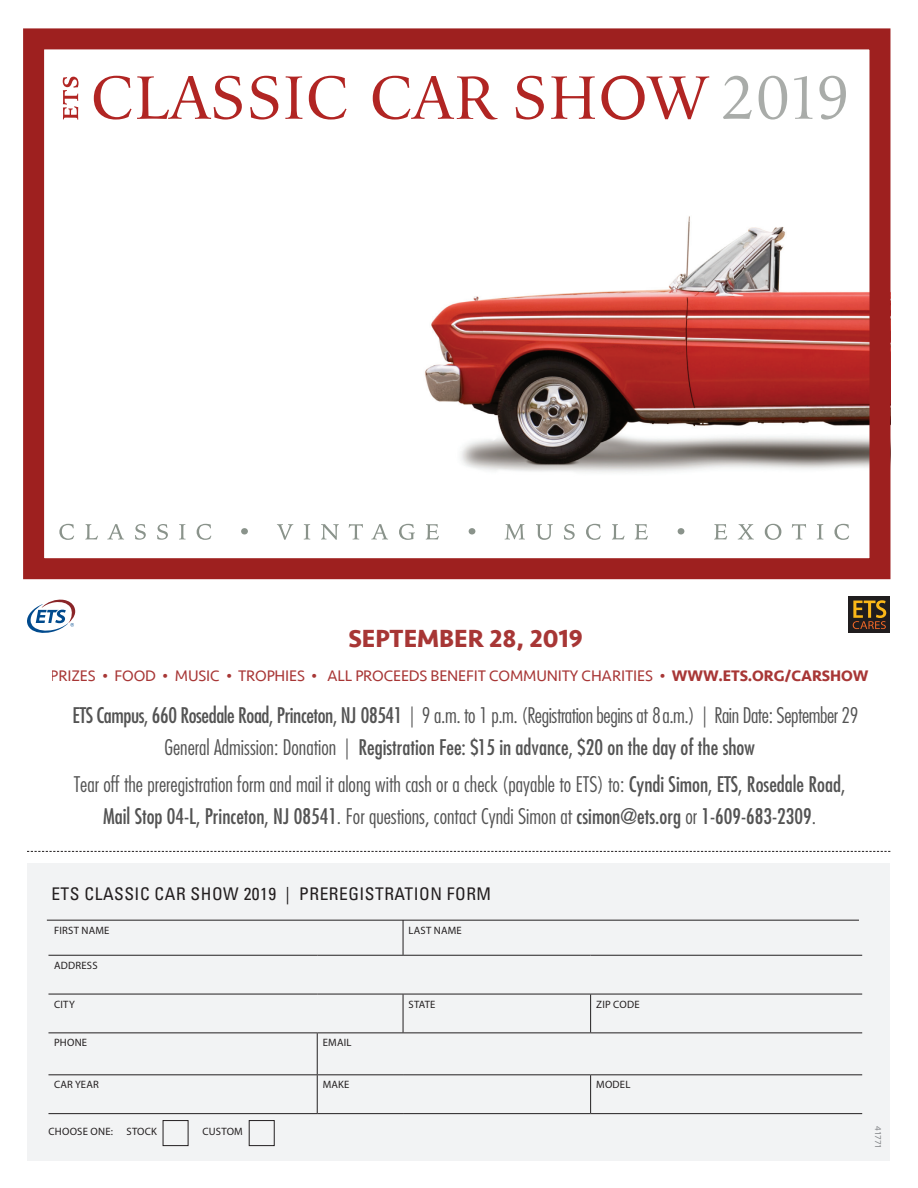
<style>
.page{position:relative;width:918px;height:1188px;background:#fff}
.page>*{position:absolute;margin:0;border:0;box-sizing:border-box;transform-origin:0 0}
.t1{font:700 25.5px "Seravek";color:#9e201f}
.t2{font:300 condensed 21px/32.5px "Futura Std";color:#404040;text-align:center}
.t3{font:condensed 21px/31.5px "Futura Std";color:#404040;text-align:center}
.t4{font:condensed 17.4px "Univers LT Std";letter-spacing:.03em;color:#231f20}
.t5{font:15.75px "Seravek";letter-spacing:-.01em;color:#9e201f}
.t6{font:10.65px "Myriad Pro";letter-spacing:.02em;color:#231f20}
.t7{font:9px "Myriad Pro";color:#808285}
.s1{font-weight:700}
.s2{font-weight:300}
.s3{font-weight:400}
</style>
<div class="page">
<div style="left:28px;top:863px;width:862px;height:297px;background:#f2f3f4"></div>
<hr style="left:47px;top:920px;width:812px;height:1px;background:#231f20">
<hr style="left:48px;top:955px;width:269px;height:1px;background:#231f20">
<hr style="left:317px;top:955px;width:86px;height:1px;background:#231f20">
<hr style="left:403px;top:955px;width:188px;height:1px;background:#231f20">
<hr style="left:591px;top:955px;width:271px;height:1px;background:#231f20">
<hr style="left:403px;top:920px;width:1px;height:35px;background:#231f20">
<hr style="left:48px;top:994px;width:269px;height:1px;background:#231f20">
<hr style="left:317px;top:994px;width:86px;height:1px;background:#231f20">
<hr style="left:403px;top:994px;width:188px;height:1px;background:#231f20">
<hr style="left:403px;top:994px;width:1px;height:38px;background:#231f20">
<hr style="left:591px;top:994px;width:271px;height:1px;background:#231f20">
<hr style="left:590px;top:994px;width:1px;height:38px;background:#231f20">
<hr style="left:48px;top:1032px;width:269px;height:1px;background:#231f20">
<hr style="left:317px;top:1032px;width:86px;height:1px;background:#231f20">
<hr style="left:317px;top:1033px;width:1px;height:41px;background:#231f20">
<hr style="left:403px;top:1032px;width:188px;height:1px;background:#231f20">
<hr style="left:591px;top:1032px;width:271px;height:1px;background:#231f20">
<hr style="left:48px;top:1074px;width:269px;height:1px;background:#231f20">
<hr style="left:317px;top:1074px;width:86px;height:1px;background:#231f20">
<hr style="left:317px;top:1075px;width:1px;height:38px;background:#231f20">
<hr style="left:403px;top:1074px;width:188px;height:1px;background:#231f20">
<hr style="left:591px;top:1074px;width:271px;height:1px;background:#231f20">
<hr style="left:590px;top:1075px;width:1px;height:38px;background:#231f20">
<hr style="left:48px;top:1113px;width:269px;height:1px;background:#231f20">
<hr style="left:317px;top:1113px;width:86px;height:1px;background:#231f20">
<hr style="left:403px;top:1113px;width:188px;height:1px;background:#231f20">
<hr style="left:591px;top:1113px;width:271px;height:1px;background:#231f20">
<img style="left:387px;top:28px;width:504px;height:552px">
<div style="left:23px;top:28px;width:867px;height:551px;border:21px solid #9e201f"></div>
<svg style="left:94px;top:76px;width:148px;height:44px"></svg>
<svg style="left:250px;top:76px;width:28px;height:44px"></svg>
<svg style="left:285px;top:76px;width:17px;height:43px"></svg>
<svg style="left:309px;top:76px;width:38px;height:44px"></svg>
<svg style="left:373px;top:76px;width:125px;height:44px"></svg>
<svg style="left:516px;top:76px;width:28px;height:44px"></svg>
<svg style="left:551px;top:76px;width:44px;height:43px"></svg>
<svg style="left:601px;top:76px;width:108px;height:44px"></svg>
<svg style="left:723px;top:76px;width:29px;height:43px"></svg>
<svg style="left:759px;top:76px;width:28px;height:44px"></svg>
<svg style="left:794px;top:76px;width:18px;height:43px"></svg>
<svg style="left:819px;top:76px;width:27px;height:44px"></svg>
<svg style="left:63px;top:77px;width:16px;height:43px"></svg>
<svg style="left:59px;top:524px;width:15px;height:16px"></svg>
<svg style="left:85px;top:524px;width:13px;height:16px"></svg>
<svg style="left:107px;top:524px;width:17px;height:16px"></svg>
<svg style="left:135px;top:524px;width:11px;height:16px"></svg>
<svg style="left:157px;top:524px;width:11px;height:16px"></svg>
<svg style="left:179px;top:524px;width:7px;height:16px"></svg>
<svg style="left:197px;top:524px;width:14px;height:16px"></svg>
<svg style="left:241px;top:528px;width:7px;height:6px"></svg>
<svg style="left:277px;top:524px;width:16px;height:16px"></svg>
<svg style="left:304px;top:524px;width:6px;height:16px"></svg>
<svg style="left:321px;top:524px;width:18px;height:16px"></svg>
<svg style="left:349px;top:524px;width:14px;height:16px"></svg>
<svg style="left:371px;top:524px;width:17px;height:16px"></svg>
<svg style="left:399px;top:524px;width:16px;height:16px"></svg>
<svg style="left:426px;top:524px;width:13px;height:16px"></svg>
<svg style="left:469px;top:528px;width:6px;height:6px"></svg>
<svg style="left:505px;top:524px;width:20px;height:16px"></svg>
<svg style="left:536px;top:524px;width:17px;height:16px"></svg>
<svg style="left:564px;top:524px;width:11px;height:16px"></svg>
<svg style="left:586px;top:524px;width:15px;height:16px"></svg>
<svg style="left:612px;top:524px;width:13px;height:16px"></svg>
<svg style="left:635px;top:524px;width:13px;height:16px"></svg>
<svg style="left:678px;top:528px;width:6px;height:6px"></svg>
<svg style="left:714px;top:524px;width:13px;height:16px"></svg>
<svg style="left:738px;top:524px;width:16px;height:16px"></svg>
<svg style="left:765px;top:524px;width:16px;height:16px"></svg>
<svg style="left:792px;top:524px;width:14px;height:16px"></svg>
<svg style="left:817px;top:524px;width:6px;height:16px"></svg>
<svg style="left:834px;top:524px;width:15px;height:16px"></svg>
<svg style="left:27px;top:600px;width:48px;height:33px"></svg>
<div style="left:849px;top:596px;width:41px;height:37px;background:#201d1e"></div>
<svg style="left:853px;top:600px;width:33px;height:29px"></svg>
<svg style="left:27px;top:851px;width:864px;height:1px"></svg>
<div style="left:163px;top:1120px;width:26px;height:26px;border:1px solid #231f20"></div>
<div style="left:249px;top:1120px;width:26px;height:26px;border:1px solid #231f20"></div>
<p class="t1" style="left:348px;top:618px;width:236px">SEPTEMBER 28, 2019</p>
<p class="t5" style="left:51px;top:664px;width:819px">PRIZES • FOOD • MUSIC • TROPHIES • ALL PROCEEDS BENEFIT COMMUNITY CHARITIES • <span class="s1">WWW.ETS.ORG/CARSHOW</span></p>
<p class="t3" style="left:73px;top:699px;width:788px">ETS Campus, 660 Rosedale Road, Princeton, NJ 08541 <span class="s2">| 9 a.m. to 1 p.m. (Registration begins at 8 a.m.) | Rain Date: September 29<br>General Admission: Donation |</span> Registration Fee: $15 in advance, $20 on the day of the show</p>
<p class="t2" style="left:74px;top:768px;width:773px">Tear off the preregistration form and mail it along with cash or a check (payable to ETS) to: <span class="s3">Cyndi Simon, ETS, Rosedale Road,<br>Mail Stop 04-L, Princeton, NJ 08541</span>. For questions, contact Cyndi Simon at <span class="s3">csimon@ets.org</span> or <span class="s3">1-609-683-2309</span>.</p>
<h3 class="t4" style="left:51px;top:882px;width:441px">ETS CLASSIC CAR SHOW 2019 | PREREGISTRATION FORM</h3>
<p class="t6" style="left:54px;top:924px;width:57px">FIRST NAME</p>
<p class="t6" style="left:409px;top:924px;width:55px">LAST NAME</p>
<p class="t6" style="left:54px;top:959px;width:45px">ADDRESS</p>
<p class="t6" style="left:54px;top:998px;width:22px">CITY</p>
<p class="t6" style="left:409px;top:998px;width:28px">STATE</p>
<p class="t6" style="left:596px;top:998px;width:45px">ZIP CODE</p>
<p class="t6" style="left:54px;top:1037px;width:35px">PHONE</p>
<p class="t6" style="left:323px;top:1037px;width:30px">EMAIL</p>
<p class="t6" style="left:54px;top:1079px;width:46px">CAR YEAR</p>
<p class="t6" style="left:323px;top:1079px;width:28px">MAKE</p>
<p class="t6" style="left:596px;top:1079px;width:36px">MODEL</p>
<p class="t6" style="left:49px;top:1125px;width:66px">CHOOSE ONE:</p>
<p class="t6" style="left:127px;top:1126px;width:32px">STOCK</p>
<p class="t6" style="left:202px;top:1126px;width:42px">CUSTOM</p>
<p class="t7" style="left:883px;top:1126px;width:25px;rotate:90deg">41771</p>
</div>
